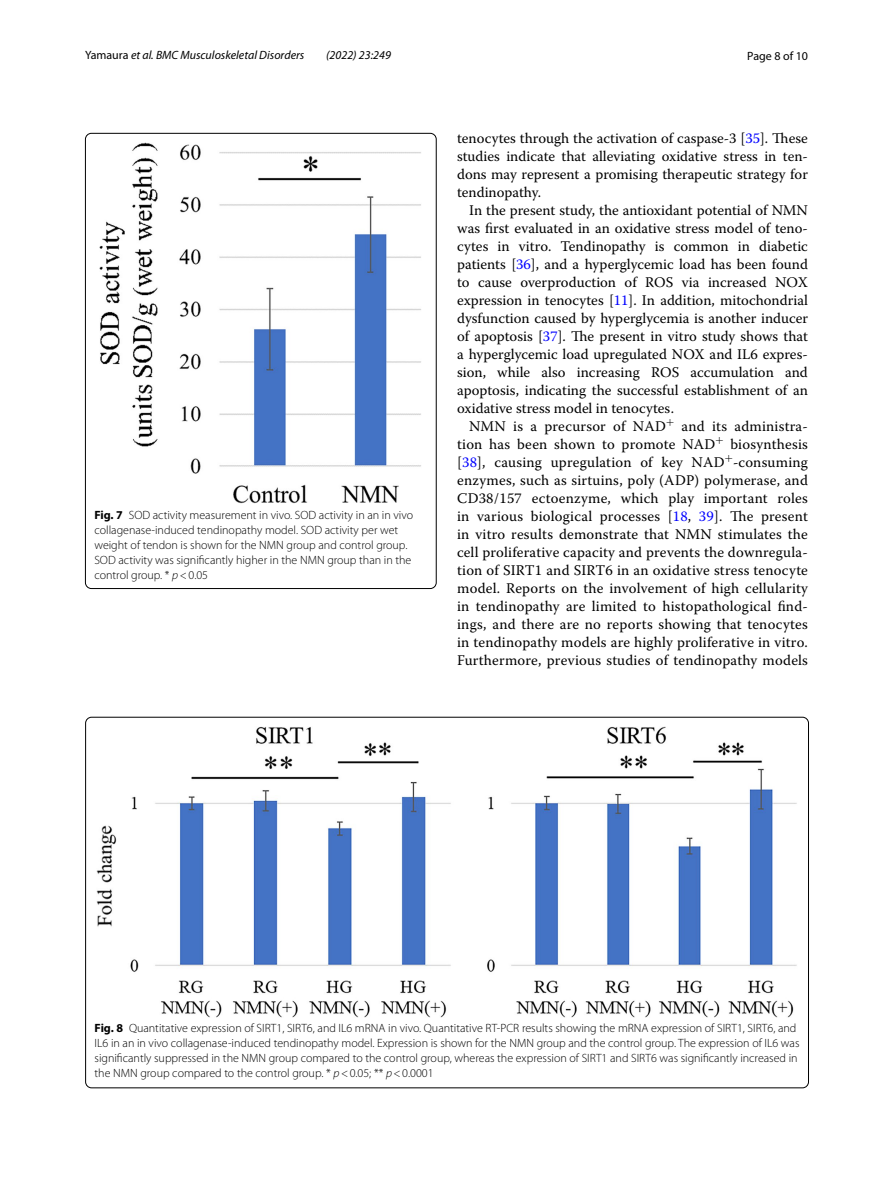
<style>
.page{position:relative;width:893px;height:1187px;background:#fff}
.page>*{position:absolute;margin:0;border:0;box-sizing:border-box;transform-origin:0 0}
.t1{font:14.7px/18px "Warnock Pro";color:#000;text-align:justify}
.t2{font:300 12px/15px "Myriad Pro";color:#000}
.t3{font:italic 12px "Myriad Pro";color:#000}
.t4{font:12px "Myriad Pro";color:#000}
.s1{font-style:normal}
.s2{font-weight:700}
.s3{font-style:italic}
.s4{color:#00f}
</style>
<div class="page">
<img style="left:100px;top:142px;width:321px;height:361px">
<img style="left:97px;top:726px;width:700px;height:291px">
<p class="t3" style="left:85px;top:48px;width:221px"><span class="s1">Yamaura</span> et al. BMC Musculoskeletal Disorders</p>
<p class="t3" style="left:326px;top:48px;width:66px">(2022) 23:249</p>
<p class="t4" style="left:747px;top:48px;width:62px">Page 8 of 10</p>
<p class="t2" style="left:94px;top:507px;width:320px"><span class="s2">Fig. 7</span> SOD activity measurement in vivo. SOD activity in an in vivo collagenase-induced tendinopathy model. SOD activity per wet weight of tendon is shown for the NMN group and control group.<br>SOD activity was significantly higher in the NMN group than in the control group. * <span class="s3">p</span>&lt;0.05</p>
<p class="t1" style="left:457px;top:128px;width:352px">tenocytes through the activation of caspase-3 [<span class="s4">35</span>]. These studies indicate that alleviating oxidative stress in ten&shy;dons may represent a promising therapeutic strategy for tendinopathy.</p>
<p class="t1" style="left:457px;top:200px;width:352px;text-indent:12px">In the present study, the antioxidant potential of NMN was first evaluated in an oxidative stress model of teno&shy;cytes in vitro. Tendinopathy is common in diabetic patients [<span class="s4">36</span>], and a hyperglycemic load has been found to cause overproduction of ROS via increased NOX expression in tenocytes [<span class="s4">11</span>]. In addition, mitochondrial dysfunction caused by hyperglycemia is another inducer of apoptosis [<span class="s4">37</span>]. The present in vitro study shows that a hyperglycemic load upregulated NOX and IL6 expres&shy;sion, while also increasing ROS accumulation and apoptosis, indicating the successful establishment of an oxidative stress model in tenocytes.</p>
<p class="t1" style="left:457px;top:416px;width:352px;text-indent:12px">NMN is a precursor of NAD<sup>+</sup> and its administra&shy;tion has been shown to promote NAD<sup>+</sup> biosynthesis [<span class="s4">38</span>], causing upregulation of key NAD<sup>+</sup>-consuming enzymes, such as sirtuins, poly (ADP) polymerase, and CD38/157 ectoenzyme, which play important roles in various biological processes [<span class="s4">18</span>, <span class="s4">39</span>]. The present in vitro results demonstrate that NMN stimulates the cell proliferative capacity and prevents the downregula&shy;tion of SIRT1 and SIRT6 in an oxidative stress tenocyte model. Reports on the involvement of high cellularity in tendinopathy are limited to histopathological find&shy;ings, and there are no reports showing that tenocytes in tendinopathy models are highly proliferative in vitro.<br>Furthermore, previous studies of tendinopathy models</p>
<p class="t2" style="left:95px;top:1021px;width:706px"><span class="s2">Fig. 8</span> Quantitative expression of SIRT1, SIRT6, and IL6 mRNA in vivo. Quantitative RT-PCR results showing the mRNA expression of SIRT1, SIRT6, and IL6 in an in vivo collagenase-induced tendinopathy model. Expression is shown for the NMN group and the control group. The expression of IL6 was significantly suppressed in the NMN group compared to the control group, whereas the expression of SIRT1 and SIRT6 was significantly increased in the NMN group compared to the control group. * <span class="s3">p</span>&lt;0.05; ** <span class="s3">p</span>&lt;0.0001</p>
</div>
